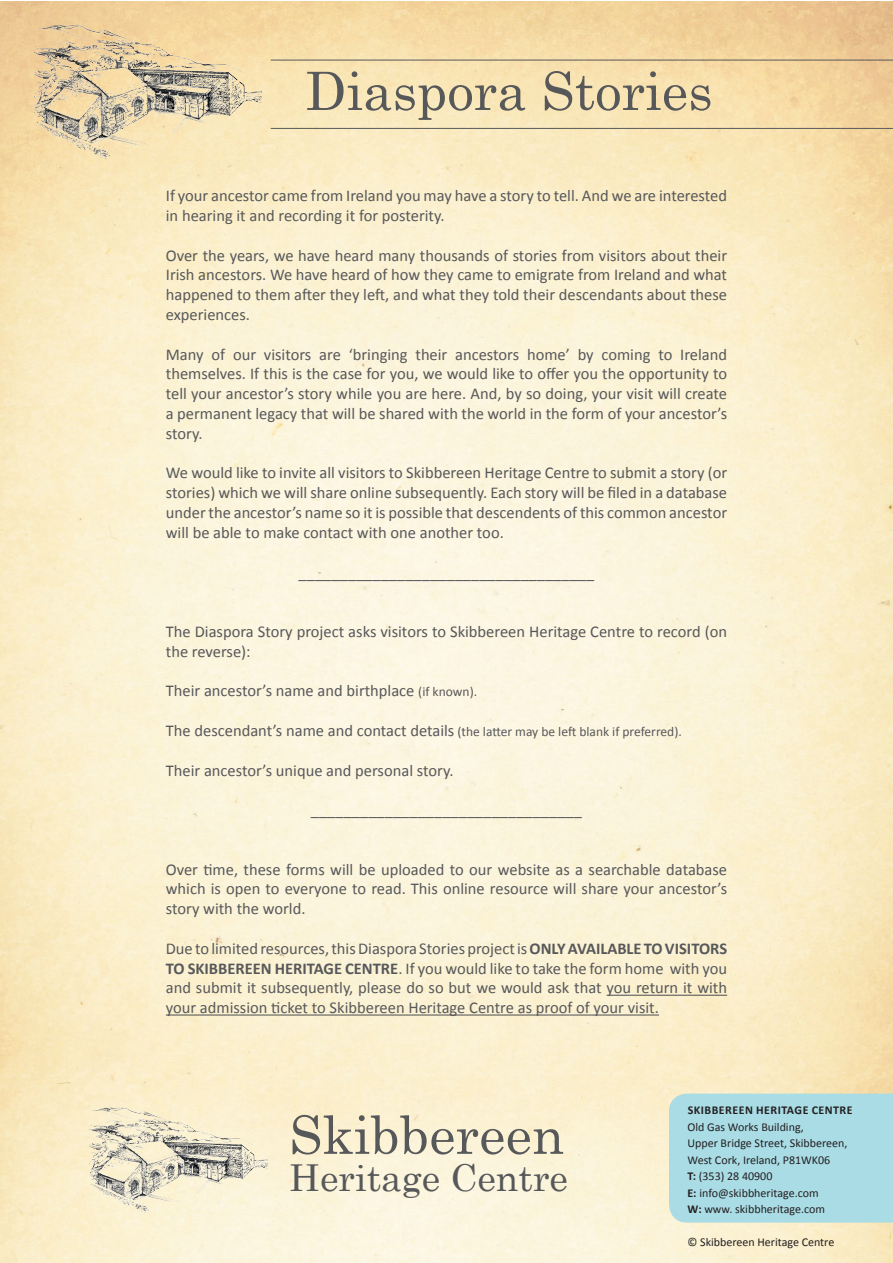
<style>
.page{position:relative;width:893px;height:1263px;background:#fff}
.page>*{position:absolute;margin:0;border:0;box-sizing:border-box;transform-origin:0 0}
.t1{font:52.8px "Century Schoolbook";color:#57585a}
.t2{font:37.05px "Century Schoolbook";color:#57585a}
.t3{font:16.5px/19.8px "Calibri";color:#57585a;text-align:justify}
.t4{font:13.5px "Calibri";color:#57585a}
.t5{font:12px/16.5px "Calibri";color:#231f20}
.t6{font:700 12px "Calibri";letter-spacing:.04em;color:#231f20}
.s1{font-size:13.5px}
.s2{font-size:16.5px}
.s3{font-weight:700}
</style>
<div class="page">
<img style="left:0;top:1px;width:892px;height:1262px">
<img style="left:34px;top:19px;width:228px;height:143px">
<hr style="left:271px;top:60px;width:621px;height:1px;background:#57585a">
<hr style="left:271px;top:128px;width:621px;height:1px;background:#57585a">
<div style="left:669px;top:1093px;width:223px;height:129px;background:#a9dce5"></div>
<hr style="left:606px;top:995px;width:121px;height:1px;background:#57585a">
<hr style="left:166px;top:1014px;width:493px;height:1px;background:#57585a">
<img style="left:89px;top:1102px;width:179px;height:112px">
<h1 class="t1" style="left:305px;top:58px;width:409px">Diaspora Stories</h1>
<p class="t3" style="left:166px;top:186px;width:563px">If your ancestor came from Ireland you may have a story to tell. And we are interested in hearing it and recording it for posterity.</p>
<p class="t3" style="left:166px;top:245px;width:563px">Over the years, we have heard many thousands of stories from visitors about their Irish ancestors. We have heard of how they came to emigrate from Ireland and what happened to them after they left, and what they told their descendants about these experiences.</p>
<p class="t3" style="left:166px;top:344px;width:563px">Many of our visitors are ‘bringing their ancestors home’ by coming to Ireland themselves. If this is the case for you, we would like to offer you the opportunity to tell your ancestor’s story while you are here. And, by so doing, your visit will create a permanent legacy that will be shared with the world in the form of your ancestor’s story.</p>
<p class="t3" style="left:166px;top:463px;width:563px">We would like to invite all visitors to Skibbereen Heritage Centre to submit a story (or stories) which we will share online subsequently. Each story will be filed in a database under the ancestor’s name so it is possible that descendents of this common ancestor will be able to make contact with one another too.</p>
<p class="t3" style="left:299px;top:562px;width:297px">____________________________________</p>
<p class="t3" style="left:166px;top:621px;width:563px">The Diaspora Story project asks visitors to Skibbereen Heritage Centre to record (on the reverse):</p>
<p class="t3" style="left:166px;top:681px;width:313px">Their ancestor’s name and birthplace <span class="s1">(if known).</span></p>
<p class="t4" style="left:166px;top:723px;width:517px"><span class="s2">The descendant’s name and contact details</span> (the latter may be left blank if preferred).</p>
<p class="t3" style="left:166px;top:760px;width:289px">Their ancestor’s unique and personal story.</p>
<p class="t3" style="left:311px;top:799px;width:273px">_________________________________</p>
<p class="t3" style="left:166px;top:859px;width:563px">Over time, these forms will be uploaded to our website as a searchable database which is open to everyone to read. This online resource will share your ancestor’s story with the world.</p>
<p class="t3" style="left:166px;top:938px;width:563px">Due to limited resources, this Diaspora Stories project is <span class="s3">ONLY AVAILABLE TO VISITORS TO SKIBBEREEN HERITAGE CENTRE</span>. If you would like to take the form home with you and submit it subsequently, please do so but we would ask that you return it with your admission ticket to Skibbereen Heritage Centre as proof of your visit.</p>
<h1 class="t1" style="left:289px;top:1102px;width:277px">Skibbereen</h1>
<h2 class="t2" style="left:289px;top:1154px;width:280px">Heritage Centre</h2>
<p class="t6" style="left:688px;top:1103px;width:166px">SKIBBEREEN HERITAGE CENTRE</p>
<p class="t5" style="left:687px;top:1118px;width:161px">Old Gas Works Building,<br>Upper Bridge Street, Skibbereen,<br>West Cork, Ireland, P81WK06<br><span class="s3">T:</span> (353) 28 40900<br><span class="s3">E:</span> info@skibbheritage.com<br><span class="s3">W:</span> www. skibbheritage.com</p>
<p class="t5" style="left:687px;top:1234px;width:148px">© Skibbereen Heritage Centre</p>
</div>
